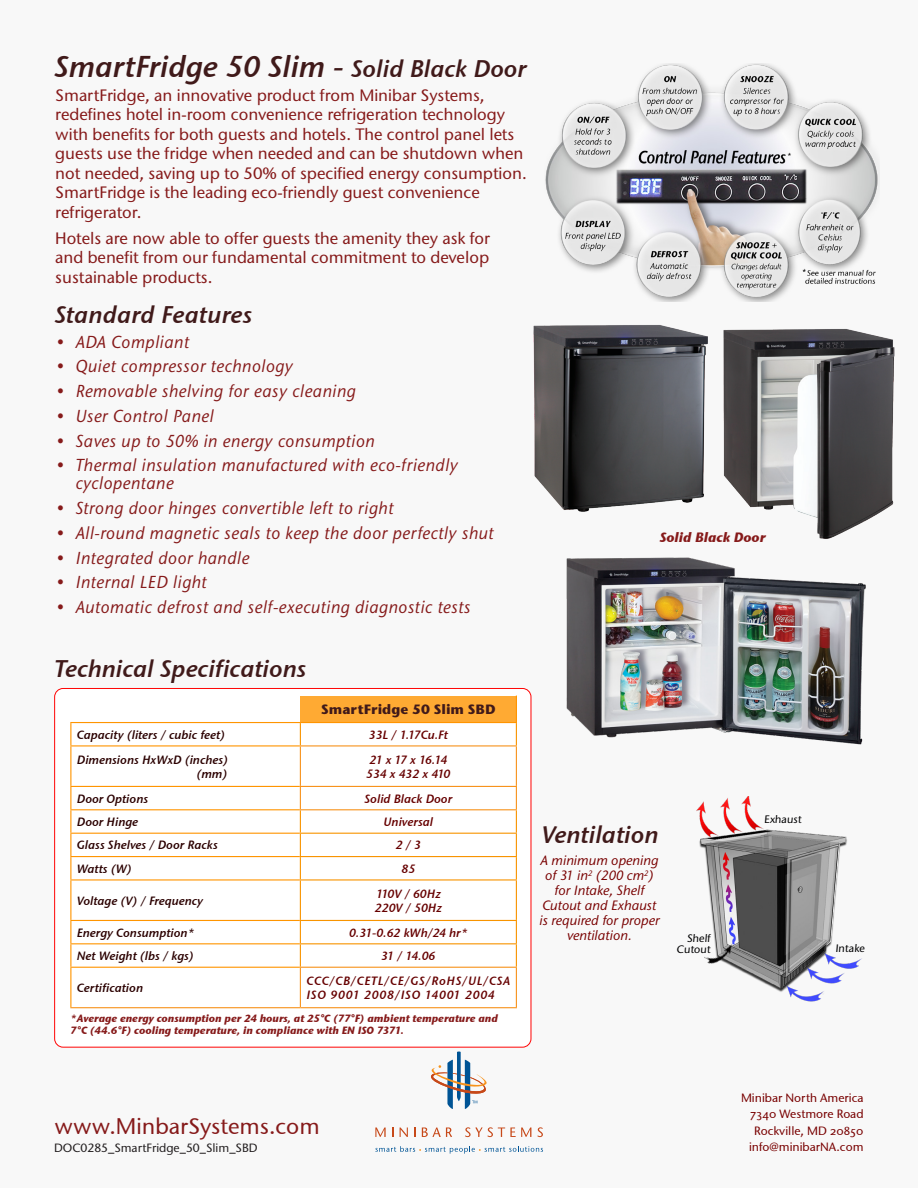
<style>
.page{position:relative;width:918px;height:1188px;background:#f8f8f8}
.page>*{position:absolute;margin:0;border:0;box-sizing:border-box;transform-origin:0 0}
.t1{font:30px "Stone Sans Semi ITCTT Italic";color:#401a1a}
.Untertitel{font:24px "Stone Sans Semi ITCTT Italic";color:#401a1a}
.t2{font:22.5px "Stone Sans OSITCTT Medium";color:#861a1a}
.text{font:italic 500 17.4px/18px "Stone Sans ITC";letter-spacing:.03em;color:#861a1a;scale:.95 1}
.text-2{font:500 16.5px/19.5px "Stone Sans ITC";color:#861a1a}
.t3{font:italic 500 13.5px/14.9px "Stone Sans ITC";color:#780000;text-align:center}
.t4{font:700 13.5px "Stone Sans ITC";color:#401a1a}
.t5{font:italic 13.5px "Stone Sans ITCTT Bold";color:#861a1a}
.t6{font:12px "Stone Sans Semi ITCTT Italic";color:#2b0000}
.t7{font:12px "Stone Sans Semi ITCTT Italic";color:#600}
.text-3{font:12px "Stone Sans OSITCTT Medium";color:#780000}
.t8{font:12px "Stone Sans Semi ITCTT Italic";letter-spacing:.06em;color:#600}
.Untertitel-2{font:500 12px "Stone Sans ITC";color:#231f20}
.t9{font:500 10.8px/10.8px "Stone Sans ITC";color:#000001;text-align:right}
.t10{font:italic 10.5px "Stone Sans ITCTT Bold";color:#861a1a}
.s1{font-size:24px}
</style>
<div class="page">
<div style="left:55px;top:688px;width:476px;height:359px;background:#fff;border-radius:9px"></div>
<img style="left:723px;top:329px;width:172px;height:202px">
<img style="left:566px;top:531px;width:300px;height:214px">
<img style="left:533px;top:325px;width:175px;height:187px">
<img style="left:545px;top:64px;width:333px;height:237px">
<img style="left:696px;top:797px;width:166px;height:205px">
<div style="left:754px;top:804px;width:58px;height:30px;background:#fff;opacity:.8"></div>
<svg style="left:698px;top:934px;width:40px;height:45px"></svg>
<svg style="left:375px;top:1128px;width:11px;height:9px"></svg>
<svg style="left:400px;top:1128px;width:8px;height:9px"></svg>
<svg style="left:422px;top:1128px;width:30px;height:9px"></svg>
<svg style="left:465px;top:1127px;width:66px;height:10px"></svg>
<svg style="left:537px;top:1127px;width:6px;height:10px"></svg>
<svg style="left:375px;top:1146px;width:168px;height:8px"></svg>
<svg style="left:431px;top:1051px;width:56px;height:58px"></svg>
<div style="left:300px;top:696px;width:216px;height:27px;background:#fa3"></div>
<svg style="left:300px;top:723px;width:1px;height:22px"></svg>
<hr style="left:300px;top:833px;width:217px;height:1px;background:#f89400">
<hr style="left:300px;top:856px;width:217px;height:1px;background:#f89400">
<hr style="left:300px;top:879px;width:217px;height:2px;background:#f89400">
<hr style="left:300px;top:881px;width:1px;height:39px;background:#f89400">
<hr style="left:516px;top:881px;width:1px;height:39px;background:#f89400">
<hr style="left:300px;top:920px;width:217px;height:1px;background:#f89400">
<hr style="left:300px;top:943px;width:217px;height:1px;background:#f89400">
<svg style="left:300px;top:921px;width:1px;height:46px"></svg>
<svg style="left:516px;top:921px;width:1px;height:46px"></svg>
<hr style="left:70px;top:745px;width:230px;height:1px;background:#ff9500">
<hr style="left:70px;top:786px;width:230px;height:1px;background:#ff9500">
<hr style="left:70px;top:809px;width:230px;height:1px;background:#ff9500">
<hr style="left:70px;top:833px;width:230px;height:1px;background:#ff9500">
<hr style="left:70px;top:856px;width:230px;height:1px;background:#ff9500">
<hr style="left:70px;top:879px;width:230px;height:2px;background:#ff9500">
<hr style="left:70px;top:920px;width:230px;height:1px;background:#ff9500">
<hr style="left:70px;top:943px;width:230px;height:1px;background:#ff9500">
<hr style="left:70px;top:967px;width:230px;height:1px;background:#ff9500">
<hr style="left:70px;top:722px;width:230px;height:1px;background:#ff9500">
<hr style="left:300px;top:722px;width:217px;height:1px;background:#ff9500">
<svg style="left:516px;top:696px;width:1px;height:49px"></svg>
<hr style="left:300px;top:967px;width:217px;height:1px;background:#f7931d">
<hr style="left:300px;top:968px;width:1px;height:39px;background:#f7931d">
<hr style="left:516px;top:968px;width:1px;height:39px;background:#f7931d">
<hr style="left:70px;top:1007px;width:230px;height:1px;background:#f7931d">
<hr style="left:300px;top:1007px;width:217px;height:1px;background:#f7931d">
<svg style="left:70px;top:723px;width:1px;height:22px"></svg>
<hr style="left:70px;top:746px;width:1px;height:40px;background:#ff9500">
<svg style="left:70px;top:787px;width:1px;height:92px"></svg>
<hr style="left:70px;top:881px;width:1px;height:39px;background:#ff9500">
<svg style="left:70px;top:921px;width:1px;height:46px"></svg>
<hr style="left:70px;top:968px;width:1px;height:39px;background:#ff9500">
<hr style="left:300px;top:745px;width:217px;height:1px;background:#f7931d">
<hr style="left:300px;top:746px;width:1px;height:40px;background:#f7931d">
<hr style="left:516px;top:746px;width:1px;height:40px;background:#f7931d">
<hr style="left:300px;top:786px;width:217px;height:1px;background:#f7931d">
<svg style="left:300px;top:787px;width:1px;height:92px"></svg>
<svg style="left:516px;top:787px;width:1px;height:92px"></svg>
<hr style="left:300px;top:809px;width:217px;height:1px;background:#f7931d">
<p class="t1" style="left:55px;top:48px;width:473px">SmartFridge 50 Slim - <span class="s1">Solid Black Door</span></p>
<p class="text-2" style="left:55px;top:85px;width:473px">SmartFridge, an innovative product from Minibar Systems, redefines hotel in-room convenience refrigeration technology with benefits for both guests and hotels. The control panel lets guests use the fridge when needed and can be shutdown when not needed, saving up to 50% of specified energy consumption.<br>SmartFridge is the leading eco-friendly guest convenience refrigerator.</p>
<p class="text-2" style="left:55px;top:228px;width:436px;text-align:justify">Hotels are now able to offer guests the amenity they ask for and benefit from our fundamental commitment to develop sustainable products.</p>
<p class="Untertitel" style="left:55px;top:300px;width:199px">Standard Features</p>
<p class="text" style="left:56px;top:332px;width:142px">• ADA Compliant</p>
<p class="text" style="left:56px;top:357px;width:251px">• Quiet compressor technology</p>
<p class="text" style="left:56px;top:382px;width:317px">• Removable shelving for easy cleaning</p>
<p class="text" style="left:56px;top:407px;width:167px">• User Control Panel</p>
<p class="text" style="left:56px;top:431px;width:337px">• Saves up to 50% in energy consumption</p>
<p class="text" style="left:76px;top:456px;width:404px;text-indent:-20px">• Thermal insulation manufactured with eco-friendly cyclopentane</p>
<p class="text" style="left:56px;top:499px;width:357px">• Strong door hinges convertible left to right</p>
<p class="text" style="left:56px;top:524px;width:462px">• All-round magnetic seals to keep the door perfectly shut</p>
<p class="text" style="left:56px;top:548px;width:205px">• Integrated door handle</p>
<p class="text" style="left:56px;top:573px;width:160px">• Internal LED light</p>
<p class="text" style="left:56px;top:598px;width:438px">• Automatic defrost and self-executing diagnostic tests</p>
<p class="t5" style="left:660px;top:529px;width:107px">Solid Black Door</p>
<p class="Untertitel" style="left:55px;top:654px;width:253px">Technical Specifications</p>
<p class="t4" style="left:321px;top:701px;width:176px">SmartFridge 50 Slim SBD</p>
<p class="t6" style="left:77px;top:727px;width:150px">Capacity (liters / cubic feet)</p>
<p class="t7" style="left:369px;top:727px;width:81px">33L / 1.17Cu.Ft</p>
<p class="t6" style="left:77px;top:752px;width:153px">Dimensions HxWxD (inches)</p>
<p class="t6" style="left:196px;top:766px;width:33px">(mm)</p>
<p class="t7" style="left:370px;top:752px;width:79px">21 x 17 x 16.14</p>
<p class="t7" style="left:366px;top:766px;width:86px">534 x 432 x 410</p>
<p class="t6" style="left:77px;top:791px;width:73px">Door Options</p>
<p class="t7" style="left:365px;top:791px;width:89px">Solid Black Door</p>
<p class="t6" style="left:77px;top:815px;width:63px">Door Hinge</p>
<p class="t7" style="left:384px;top:815px;width:51px">Universal</p>
<p class="t6" style="left:77px;top:838px;width:142px">Glass Shelves / Door Racks</p>
<p class="t7" style="left:396px;top:838px;width:27px">2 / 3</p>
<p class="t6" style="left:77px;top:861px;width:56px">Watts (W)</p>
<p class="t7" style="left:401px;top:861px;width:15px">85</p>
<p class="t6" style="left:77px;top:893px;width:128px">Voltage (V) / Frequency</p>
<p class="t7" style="left:376px;top:886px;width:66px">110V / 60Hz</p>
<p class="t7" style="left:375px;top:900px;width:68px">220V / 50Hz</p>
<p class="t6" style="left:77px;top:925px;width:119px">Energy Consumption*</p>
<p class="t7" style="left:349px;top:925px;width:120px">0.31-0.62 kWh/24 hr*</p>
<p class="t6" style="left:77px;top:949px;width:119px">Net Weight (lbs / kgs)</p>
<p class="t7" style="left:381px;top:949px;width:56px">31 / 14.06</p>
<p class="t6" style="left:77px;top:981px;width:68px">Certification</p>
<p class="t8" style="left:306px;top:973px;width:205px">CCC/CB/CETL/CE/GS/RoHS/UL/CSA</p>
<p class="t8" style="left:306px;top:988px;width:190px">ISO 9001 2008/ISO 14001 2004</p>
<p class="t10" style="left:70px;top:1012px;width:429px">*Average energy consumption per 24 hours, at 25°C (77°F) ambient temperature and</p>
<p class="t10" style="left:70px;top:1024px;width:335px">7°C (44.6°F) cooling temperature, in compliance with EN ISO 7371.</p>
<p class="Untertitel" style="left:541px;top:820px;width:118px">Ventilation</p>
<p class="t3" style="left:539px;top:853px;width:122px">A minimum opening of 31 in<sup>2</sup> (200 cm<sup>2</sup>) for Intake, Shelf<br>Cutout and Exhaust is required for proper ventilation.</p>
<p class="t9" style="left:676px;top:933px;width:37px">Shelf<br>Cutout</p>
<p class="t9" style="left:764px;top:813px;width:40px">Exhaust</p>
<p class="t9" style="left:835px;top:942px;width:32px">Intake</p>
<p class="t2" style="left:55px;top:1112px;width:267px">www.MinbarSystems.com</p>
<p class="Untertitel-2" style="left:54px;top:1140px;width:205px">DOC0285_SmartFridge_50_Slim_SBD</p>
<p class="text-3" style="left:741px;top:1090px;width:124px">Minibar North America</p>
<p class="text-3" style="left:750px;top:1107px;width:115px">7340 Westmore Road</p>
<p class="text-3" style="left:754px;top:1123px;width:111px">Rockville, MD 20850</p>
<p class="text-3" style="left:749px;top:1140px;width:116px">info@minibarNA.com</p>
</div>
